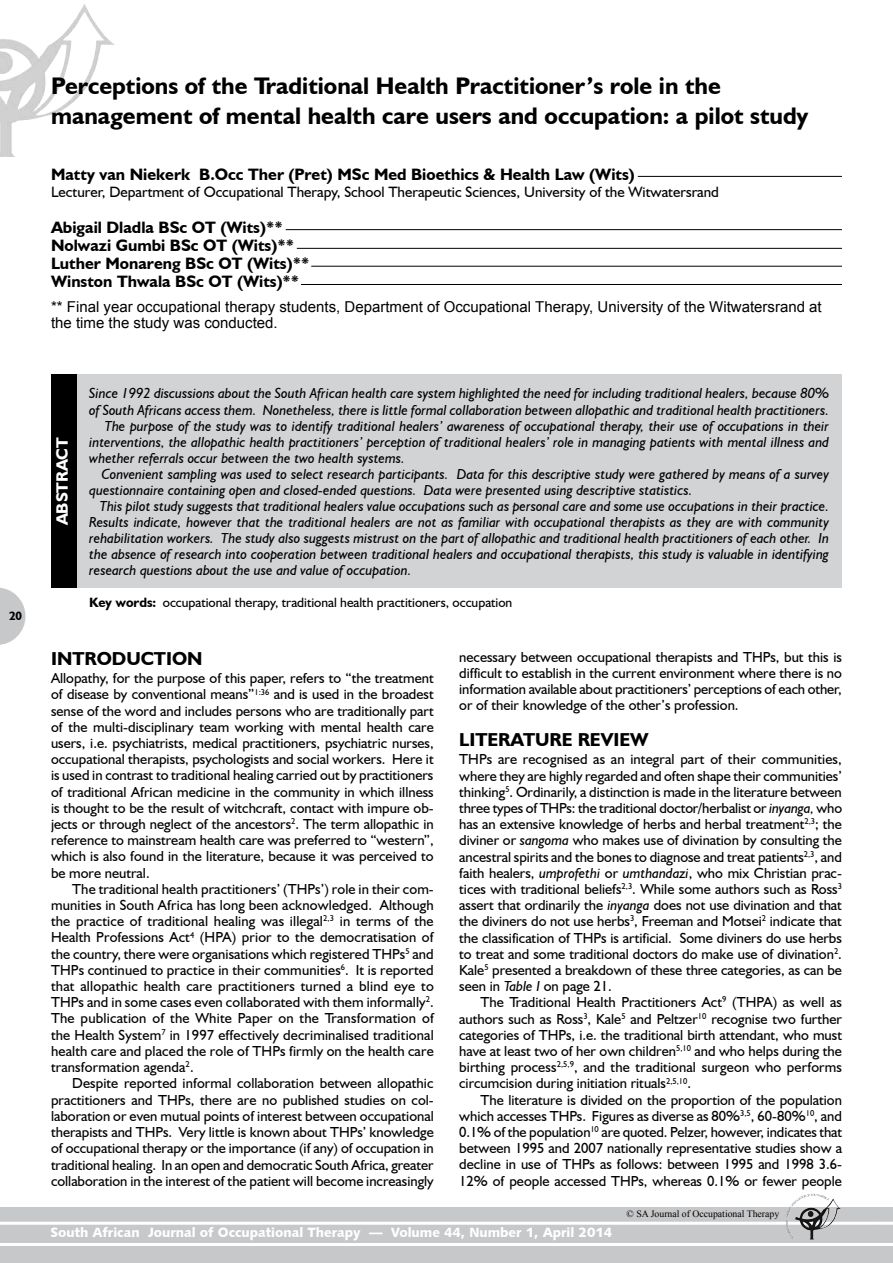
<style>
.page{position:relative;width:893px;height:1263px;background:#fff}
.page>*{position:absolute;margin:0;border:0;box-sizing:border-box;transform-origin:0 0}
.t1{font:700 24px/30px "Humanist 521 BT";color:#000}
.t2{font:700 18.75px "Humanist 521 BT";color:#000}
.t3{font:700 16.5px/18px "Humanist 521 BT";color:#000}
.t4{font:700 16.5px "Humanist 521 BT";color:#fff}
.t5{font:15px/16.5px "Arial";color:#000}
.t6{font:15px "Humanist 521 BT";color:#000}
.t7{font:14.55px/16.2px "Humanist 521 BT";color:#000;text-align:justify}
.t8{font:italic 14.55px "Humanist 521 BT";color:#000}
.t9{font:13.5px "Humanist 521 BT";color:#000}
.t10{font:13.5px "Humanist 531 BT Black A";color:#fff}
.t11{font:700 12px "Humanist 521 BT";color:#000}
.t12{font:9.75px "Times New Roman";color:#000}
.s1{font-weight:700}
.s2{font-style:italic}
</style>
<div class="page">
<img style="left:0;top:4px;width:115px;height:153px">
<svg style="left:0;top:587px;width:26px;height:58px"></svg>
<div style="left:0;top:1208px;width:893px;height:55px;background:#c7c8ca"></div>
<hr style="left:0;top:1222px;width:893px;height:3px;background:#fff">
<hr style="left:0;top:1243px;width:893px;height:3px;background:#fff">
<img style="left:806px;top:1194px;width:18px;height:4px">
<hr style="left:638px;top:176px;width:204px;height:1px;background:#000">
<hr style="left:286px;top:229px;width:556px;height:1px;background:#000">
<hr style="left:297px;top:248px;width:545px;height:1px;background:#000">
<hr style="left:311px;top:266px;width:531px;height:1px;background:#000">
<hr style="left:301px;top:284px;width:541px;height:1px;background:#000">
<div style="left:51px;top:375px;width:790px;height:213px;background:#d1d3d4"></div>
<div style="left:51px;top:375px;width:25px;height:213px;background:#000"></div>
<p class="t11" style="left:9px;top:608px;width:15px">20</p>
<h1 class="t1" style="left:51px;top:71px;width:759px">Perceptions of the Traditional Health Practitioner’s role in the management of mental health care users and occupation: a pilot study</h1>
<p class="t3" style="left:51px;top:165px;width:585px">Matty van Niekerk B.Occ Ther (Pret) MSc Med Bioethics &amp; Health Law (Wits)</p>
<p class="t6" style="left:51px;top:183px;width:669px">Lecturer, Department of Occupational Therapy, School Therapeutic Sciences, University of the Witwatersrand</p>
<p class="t3" style="left:51px;top:218px;width:260px">Abigail Dladla BSc OT (Wits)**<br>Nolwazi Gumbi BSc OT (Wits)**<br>Luther Monareng BSc OT (Wits)**<br>Winston Thwala BSc OT (Wits)**</p>
<p class="t5" style="left:51px;top:299px;width:772px">** Final year occupational therapy students, Department of Occupational Therapy, University of the Witwatersrand at the time the study was conducted.</p>
<p class="t4" style="left:52px;top:525px;width:90px;rotate:-90deg">ABSTRACT</p>
<p class="t8" style="left:89px;top:385px;width:741px">Since 1992 discussions about the South African health care system highlighted the need for including traditional healers, because 80%</p>
<p class="t8" style="left:89px;top:401px;width:741px">of South Africans access them. Nonetheless, there is little formal collaboration between allopathic and traditional health practitioners.</p>
<p class="t8" style="left:104px;top:417px;width:726px">The purpose of the study was to identify traditional healers’ awareness of occupational therapy, their use of occupations in their</p>
<p class="t8" style="left:89px;top:433px;width:741px">interventions, the allopathic health practitioners’ perception of traditional healers’ role in managing patients with mental illness and</p>
<p class="t8" style="left:89px;top:449px;width:317px">whether referrals occur between the two health systems.</p>
<p class="t8" style="left:101px;top:465px;width:729px">Convenient sampling was used to select research participants. Data for this descriptive study were gathered by means of a survey</p>
<p class="t8" style="left:89px;top:481px;width:605px">questionnaire containing open and closed-ended questions. Data were presented using descriptive statistics.</p>
<p class="t8" style="left:99px;top:497px;width:731px">This pilot study suggests that traditional healers value occupations such as personal care and some use occupations in their practice.</p>
<p class="t8" style="left:89px;top:513px;width:741px">Results indicate, however that the traditional healers are not as familiar with occupational therapists as they are with community</p>
<p class="t8" style="left:89px;top:529px;width:741px">rehabilitation workers. The study also suggests mistrust on the part of allopathic and traditional health practitioners of each other. In</p>
<p class="t8" style="left:89px;top:545px;width:741px">the absence of research into cooperation between traditional healers and occupational therapists, this study is valuable in identifying</p>
<p class="t8" style="left:89px;top:561px;width:324px">research questions about the use and value of occupation.</p>
<p class="t9" style="left:89px;top:594px;width:425px"><span class="s1">Key words:</span> occupational therapy, traditional health practitioners, occupation</p>
<p class="t2" style="left:51px;top:647px;width:153px">INTRODUCTION</p>
<p class="t7" style="left:51px;top:670px;width:384px">Allopathy, for the purpose of this paper, refers to “the treatment of disease by conventional means”<sup>1:36</sup> and is used in the broadest sense of the word and includes persons who are traditionally part of the multi-disciplinary team working with mental health care users, i.e. psychiatrists, medical practitioners, psychiatric nurses, occupational therapists, psychologists and social workers. Here it is used in contrast to traditional healing carried out by practitioners of traditional African medicine in the community in which illness is thought to be the result of witchcraft, contact with impure ob&shy;jects or through neglect of the ancestors<sup>2</sup>. The term allopathic in reference to mainstream health care was preferred to “western”, which is also found in the literature, because it was perceived to be more neutral.</p>
<p class="t7" style="left:51px;top:880px;width:384px;text-indent:21px">The traditional health practitioners’ (THPs’) role in their com&shy;munities in South Africa has long been acknowledged. Although the practice of traditional healing was illegal<sup>2,3</sup> in terms of the Health Professions Act<sup>4</sup> (HPA) prior to the democratisation of the country, there were organisations which registered THPs<sup>5</sup> and THPs continued to practice in their communities<sup>6</sup>. It is reported that allopathic health care practitioners turned a blind eye to THPs and in some cases even collaborated with them informally<sup>2</sup>.<br>The publication of the White Paper on the Transformation of the Health System<sup>7</sup> in 1997 effectively decriminalised traditional health care and placed the role of THPs firmly on the health care transformation agenda<sup>2</sup>.</p>
<p class="t7" style="left:51px;top:1075px;width:384px;text-indent:21px">Despite reported informal collaboration between allopathic practitioners and THPs, there are no published studies on col&shy;laboration or even mutual points of interest between occupational therapists and THPs. Very little is known about THPs’ knowledge of occupational therapy or the importance (if any) of occupation in traditional healing. In an open and democratic South Africa, greater collaboration in the interest of the patient will become increasingly</p>
<p class="t7" style="left:459px;top:649px;width:384px">necessary between occupational therapists and THPs, but this is difficult to establish in the current environment where there is no information available about practitioners’ perceptions of each other, or of their knowledge of the other’s profession.</p>
<p class="t2" style="left:459px;top:728px;width:191px">LITERATURE REVIEW</p>
<p class="t7" style="left:459px;top:751px;width:384px">THPs are recognised as an integral part of their communities, where they are highly regarded and often shape their communities’ thinking<sup>5</sup>. Ordinarily, a distinction is made in the literature between three types of THPs: the traditional doctor/herbalist or <span class="s2">inyanga,</span> who has an extensive knowledge of herbs and herbal treatment<sup>2,3</sup>; the diviner or <span class="s2">sangoma</span> who makes use of divination by consulting the ancestral spirits and the bones to diagnose and treat patients<sup>2,3</sup>, and faith healers, <span class="s2">umprofethi</span> or <span class="s2">umthandazi</span>, who mix Christian prac&shy;tices with traditional beliefs<sup>2,3</sup>. While some authors such as Ross<sup>3 </sup>assert that ordinarily the <span class="s2">inyanga</span> does not use divination and that the diviners do not use herbs<sup>3</sup>, Freeman and Motsei<sup>2</sup> indicate that the classification of THPs is artificial. Some diviners do use herbs to treat and some traditional doctors do make use of divination<sup>2</sup>.<br>Kale<sup>5</sup> presented a breakdown of these three categories, as can be seen in <span class="s2">Table I</span> on page 21.</p>
<p class="t7" style="left:459px;top:994px;width:384px;text-indent:21px">The Traditional Health Practitioners Act<sup>9</sup> (THPA) as well as authors such as Ross<sup>3</sup>, Kale<sup>5</sup> and Peltzer<sup>10</sup> recognise two further categories of THPs, i.e. the traditional birth attendant, who must have at least two of her own children<sup>5,10</sup> and who helps during the birthing process<sup>2,5,9</sup>, and the traditional surgeon who performs circumcision during initiation rituals<sup>2,5,10</sup>.</p>
<p class="t7" style="left:459px;top:1091px;width:384px;text-indent:21px">The literature is divided on the proportion of the population which accesses THPs. Figures as diverse as 80%<sup>3,5</sup>, 60-80%<sup>10</sup>, and 0.1% of the population<sup>10</sup> are quoted. Pelzer, however, indicates that between 1995 and 2007 nationally representative studies show a decline in use of THPs as follows: between 1995 and 1998 3.6- 12% of people accessed THPs, whereas 0.1% or fewer people</p>
<p class="t12" style="left:627px;top:1207px;width:154px">© SA Journal of Occupational Therapy</p>
<p class="t10" style="left:50px;top:1224px;width:563px">South African Journal of Occupational Therapy — Volume 44, Number 1, April 2014</p>
</div>
